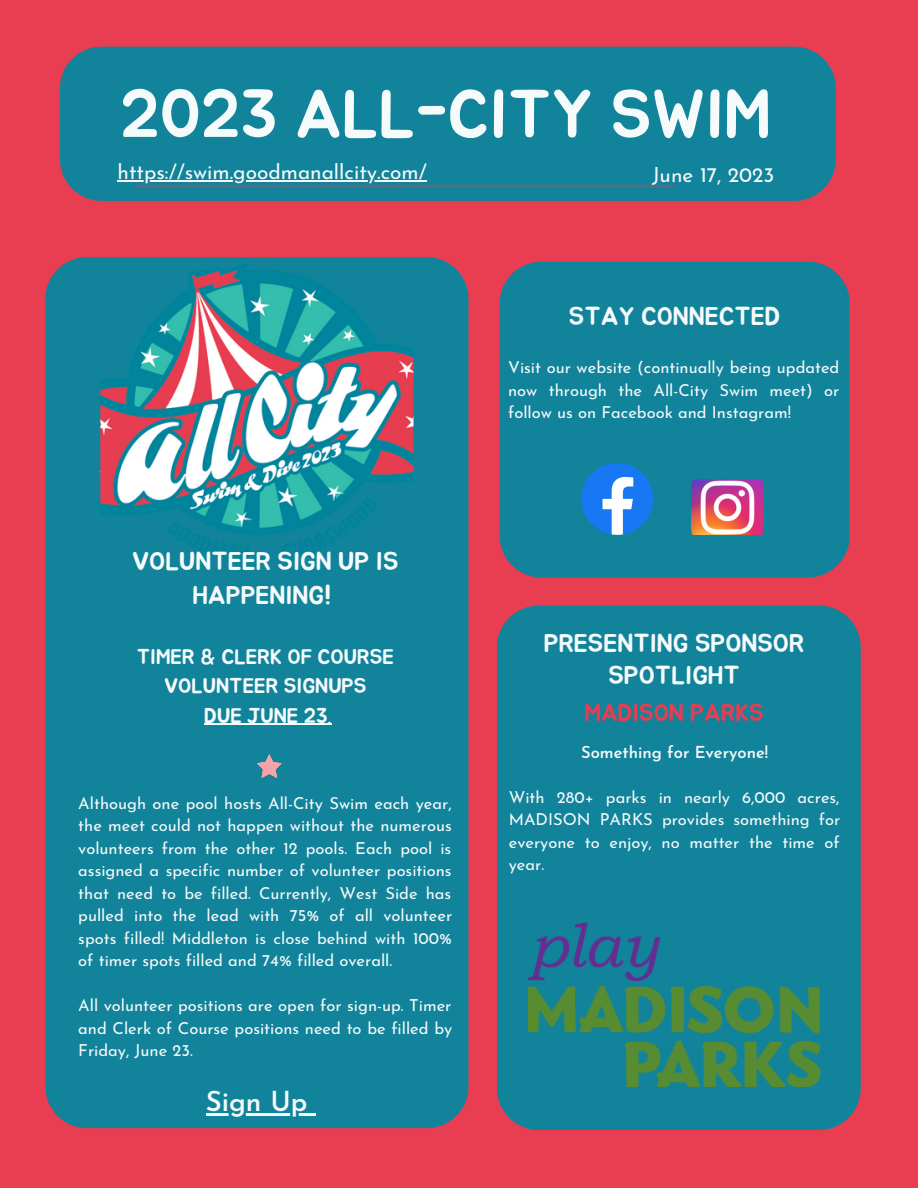
<style>
.page{position:relative;width:918px;height:1188px;background:#e93d51}
.page>*{position:absolute;margin:0;border:0;box-sizing:border-box;transform-origin:0 0}
.t1{font:67.5px "Jua";color:#f5fafb}
.t2{font:600 27.45px "Josefin Sans";color:#f5fafb}
.t3{font:25.5px/34.8px "Jua";color:#f5fafb;text-align:center}
.t4{font:24px "Jua";color:#e93d51}
.t5{font:21px/29.2px "Jua";color:#f5fafb;text-align:center}
.t6{font:20.85px "Josefin Sans";color:#f5fafb}
.t7{font:16.5px/22.5px "Josefin Sans";color:#f5fafb;text-align:justify}
.t8{font:600 16.5px "Josefin Sans";color:#f5fafb}
</style>
<div class="page">
<div style="left:60px;top:47px;width:776px;height:154px;background:#11839b"></div>
<div style="left:45px;top:257px;width:423px;height:871px;background:#11839b"></div>
<hr style="left:134px;top:185px;width:541px;height:3px;background:#e93d51">
<img style="left:100px;top:244px;width:314px;height:324px;border-radius:53px">
<svg style="left:257px;top:754px;width:25px;height:24px"></svg>
<div style="left:500px;top:262px;width:350px;height:316px;background:#11839b"></div>
<svg style="left:581px;top:463px;width:72px;height:72px;background:#3e91e0"></svg>
<img style="left:692px;top:479px;width:72px;height:55px">
<div style="left:497px;top:606px;width:364px;height:524px;background:#11839b"></div>
<img style="left:528px;top:923px;width:292px;height:164px;border-radius:14px">
<hr style="left:118px;top:181px;width:309px;height:1px;background:#f5fafb">
<hr style="left:204px;top:724px;width:128px;height:1px;background:#f5fafb">
<hr style="left:206px;top:1113px;width:101px;height:3px;background:#f5fafb">
<svg style="left:307px;top:1113px;width:9px;height:3px"></svg>
<p class="t1" style="left:120px;top:83px;width:652px">2023 ALL-CITY SWIM</p>
<p class="t6" style="left:118px;top:164px;width:311px">https://swim.goodmanallcity.com/</p>
<p class="t6" style="left:652px;top:167px;width:124px">June 17, 2023</p>
<p class="t3" style="left:132px;top:544px;width:268px">VOLUNTEER SIGN UP IS<br>HAPPENING!</p>
<p class="t5" style="left:137px;top:643px;width:259px">TIMER &amp; CLERK OF COURSE<br>VOLUNTEER SIGNUPS</p>
<p class="t5" style="left:204px;top:702px;width:129px">DUE JUNE 23.</p>
<p class="t7" style="left:78px;top:793px;width:375px">Although one pool hosts All-City Swim each year, the meet could not happen without the numerous volunteers from the other 12 pools. Each pool is assigned a specific number of volunteer positions that need to be filled. Currently, West Side has pulled into the lead with 75% of all volunteer spots filled! Middleton is close behind with 100% of timer spots filled and 74% filled overall.</p>
<p class="t7" style="left:78px;top:996px;width:375px">All volunteer positions are open for sign-up. Timer and Clerk of Course positions need to be filled by Friday, June 23.</p>
<p class="t2" style="left:206px;top:1091px;width:103px">Sign Up</p>
<p class="t3" style="left:569px;top:300px;width:213px">STAY CONNECTED</p>
<p class="t7" style="left:508px;top:358px;width:333px">Visit our website (continually being updated now through the All-City Swim meet) or follow us on Facebook and Instagram!</p>
<p class="t3" style="left:544px;top:629px;width:262px;line-height:31.5px">PRESENTING SPONSOR<br>SPOTLIGHT</p>
<p class="t4" style="left:585px;top:702px;width:181px">MADISON PARKS</p>
<p class="t8" style="left:581px;top:745px;width:189px">Something for Everyone!</p>
<p class="t7" style="left:509px;top:787px;width:333px">With 280+ parks in nearly 6,000 acres, MADISON PARKS provides something for everyone to enjoy, no matter the time of year.</p>
</div>
